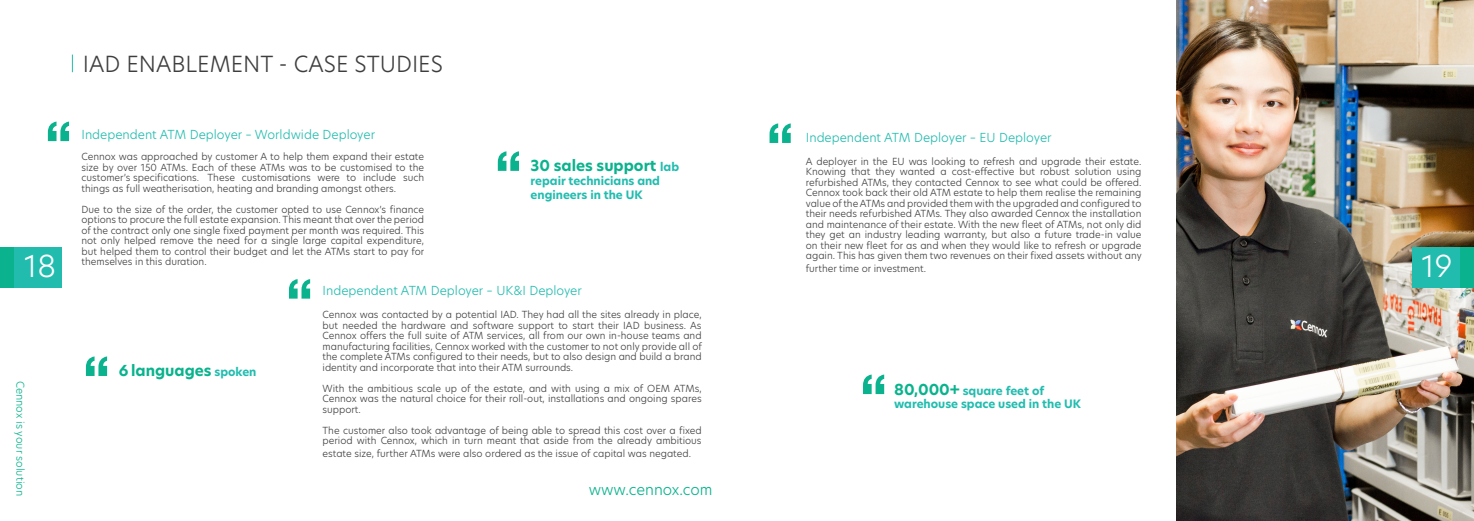
<style>
.page{position:relative;width:1474px;height:521px;background:#fff}
.page>*{position:absolute;margin:0;border:0;box-sizing:border-box;transform-origin:0 0}
.t1{font:800 54.25px "Helvetica Neue LT Std";color:#0ab38d}
.t2{font:300 29.75px "Hero New";color:#fff}
.t3{font:300 21.88px "Hero New";color:#3e3e3f}
.t4{font:700 14.88px "Hero New";color:#0ab38d}
.t5{font:300 14.88px "Hero New";color:#0ab38d}
.t6{font:300 12.25px "Hero New";color:#22bcaf}
.t7{font:700 11.38px/13.7px "Hero New";color:#22bcaf}
.t8{font:300 10.5px "Hero New";color:#0ab38d}
.t9{font:300 9.62px/10.5px "Hero New";color:#3e3e3f;text-align:justify}
.s1{font-size:11.38px;color:#22bcaf}
.s2{font-size:14.88px;color:#0ab38d}
</style>
<div class="page">
<div style="left:0;top:247px;width:61px;height:40px;background:#22bcaf"></div>
<div style="left:0;top:247px;width:13px;height:40px;background:#0ab38d"></div>
<svg style="left:72px;top:55px;width:1px;height:17px"></svg>
<img style="left:1176px;top:0;width:297px;height:521px">
<div style="left:1412px;top:247px;width:61px;height:40px;background:#22bcaf"></div>
<div style="left:1460px;top:247px;width:13px;height:40px;background:#0ab38d"></div>
<p class="t3" style="left:83px;top:49px;width:361px">IAD ENABLEMENT - CASE STUDIES</p>
<p class="t1" style="left:45px;top:109px;width:29px">“</p>
<h2 class="t2" style="left:24px;top:246px;width:33px">18</h2>
<p class="t8" style="left:27px;top:381px;width:117px;rotate:90deg">Cennox is your solution</p>
<p class="t6" style="left:81px;top:127px;width:295px">Independent ATM Deployer – Worldwide Deployer</p>
<p class="t9" style="left:81px;top:151px;width:344px">Cennox was approached by customer A to help them expand their estate size by over 150 ATMs. Each of these ATMs was to be customised to the customer’s specifications. These customisations were to include such things as full weatherisation, heating and branding amongst others.</p>
<p class="t9" style="left:81px;top:204px;width:344px">Due to the size of the order, the customer opted to use Cennox’s finance options to procure the full estate expansion. This meant that over the period of the contract only one single fixed payment per month was required. This not only helped remove the need for a single large capital expenditure, but helped them to control their budget and let the ATMs start to pay for themselves in this duration.</p>
<p class="t1" style="left:495px;top:138px;width:29px">“</p>
<p class="t4" style="left:530px;top:156px;width:150px">30 sales support <span class="s1">lab</span></p>
<p class="t7" style="left:530px;top:174px;width:131px">repair technicians and</p>
<p class="t7" style="left:530px;top:188px;width:113px">engineers in the UK</p>
<p class="t1" style="left:83px;top:343px;width:29px">“</p>
<p class="t4" style="left:119px;top:361px;width:139px">6 languages <span class="s1">spoken</span></p>
<p class="t1" style="left:286px;top:266px;width:29px">“</p>
<p class="t6" style="left:322px;top:282px;width:261px">Independent ATM Deployer – UK&amp;I Deployer</p>
<p class="t9" style="left:322px;top:309px;width:381px">Cennox was contacted by a potential IAD. They had all the sites already in place, but needed the hardware and software support to start their IAD business. As Cennox offers the full suite of ATM services, all from our own in-house teams and manufacturing facilities, Cennox worked with the customer to not only provide all of the complete ATMs configured to their needs, but to also design and build a brand identity and incorporate that into their ATM surrounds.</p>
<p class="t9" style="left:322px;top:383px;width:380px">With the ambitious scale up of the estate, and with using a mix of OEM ATMs, Cennox was the natural choice for their roll-out, installations and ongoing spares support.</p>
<p class="t9" style="left:322px;top:425px;width:380px">The customer also took advantage of being able to spread this cost over a fixed period with Cennox, which in turn meant that aside from the already ambitious</p>
<p class="t9" style="left:322px;top:448px;width:370px">estate size, further ATMs were also ordered as the issue of capital was negated.</p>
<p class="t5" style="left:588px;top:480px;width:125px">www.cennox.com</p>
<p class="t1" style="left:766px;top:111px;width:29px">“</p>
<p class="t6" style="left:805px;top:129px;width:247px">Independent ATM Deployer – EU Deployer</p>
<p class="t9" style="left:805px;top:156px;width:337px">A deployer in the EU was looking to refresh and upgrade their estate.<br>Knowing that they wanted a cost-effective but robust solution using refurbished ATMs, they contacted Cennox to see what could be offered.<br>Cennox took back their old ATM estate to help them realise the remaining value of the ATMs and provided them with the upgraded and configured to their needs refurbished ATMs. They also awarded Cennox the installation and maintenance of their estate. With the new fleet of ATMs, not only did they get an industry leading warranty, but also a future trade-in value on their new fleet for as and when they would like to refresh or upgrade again. This has given them two revenues on their fixed assets without any</p>
<p class="t9" style="left:805px;top:263px;width:122px">further time or investment.</p>
<p class="t1" style="left:860px;top:362px;width:29px">“</p>
<p class="t7" style="left:894px;top:383px;width:188px"><span class="s2">80,000+</span> square feet of warehouse space used in the UK</p>
<p class="t2" style="left:1421px;top:246px;width:32px">19</p>
</div>
